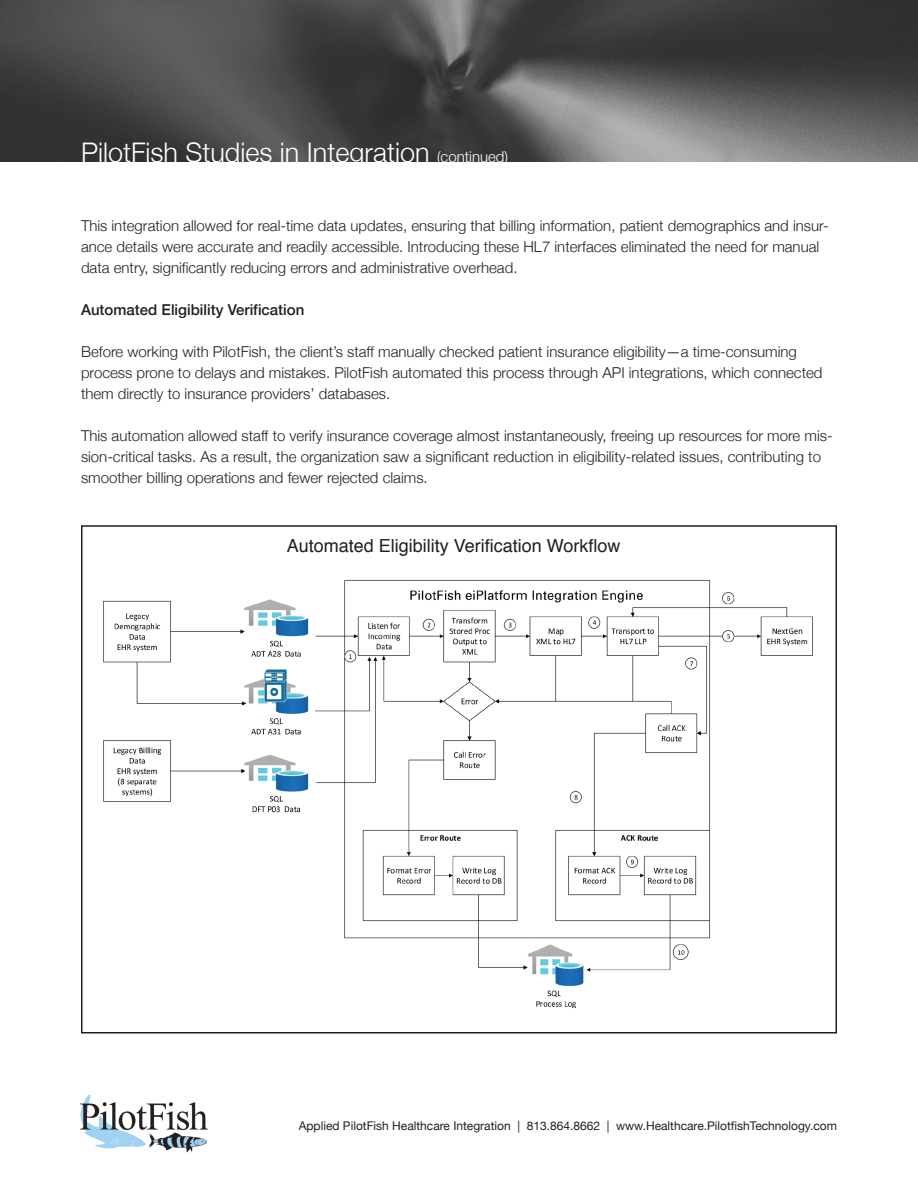
<style>
.page{position:relative;width:918px;height:1188px;background:#fff}
.page>*{position:absolute;margin:0;border:0;box-sizing:border-box;transform-origin:0 0}
.t1{font:300 27px "Helvetica Neue";color:#fff}
.t2{font:18px "Helvetica";color:#231f20}
.t3{font:300 15px/21px "Helvetica Neue";color:#231f20}
.t4{font:500 15px "Helvetica Neue";color:#231f20}
.t5{font:12px "Helvetica Neue";color:#231f20}
.s1{font-size:15px}
</style>
<div class="page">
<img style="left:0;top:0;width:918px;height:162px">
<img style="left:81px;top:1094px;width:126px;height:59px">
<img style="left:103px;top:579px;width:710px;height:429px">
<h1 class="t1" style="left:81px;top:136px;width:429px">PilotFish Studies in integration <span class="s1">(continued)</span></h1>
<p class="t3" style="left:81px;top:215px;width:749px">This integration allowed for real-time data updates, ensuring that billing information, patient demographics and insur&shy;ance details were accurate and readily accessible. introducing these hl7 interfaces eliminated the need for manual data entry, significantly reducing errors and administrative overhead.</p>
<p class="t4" style="left:81px;top:301px;width:225px">Automated Eligibility Verification</p>
<p class="t3" style="left:81px;top:341px;width:743px">Before working with PilotFish, the client’s staff manually checked patient insurance eligibility—a time-consuming process prone to delays and mistakes. PilotFish automated this process through aPi integrations, which connected them directly to insurance providers’ databases.</p>
<p class="t3" style="left:81px;top:425px;width:753px">This automation allowed staff to verify insurance coverage almost instantaneously, freeing up resources for more mis&shy;sion-critical tasks. as a result, the organization saw a significant reduction in eligibility-related issues, contributing to smoother billing operations and fewer rejected claims.</p>
<p class="t2" style="left:287px;top:538px;width:335px">Automated Eligibility Verification Workflow</p>
<p class="t5" style="left:299px;top:1118px;width:540px">Applied PilotFish Healthcare Integration | 813.864.8662 | www.Healthcare.PilotfishTechnology.com</p>
</div>
